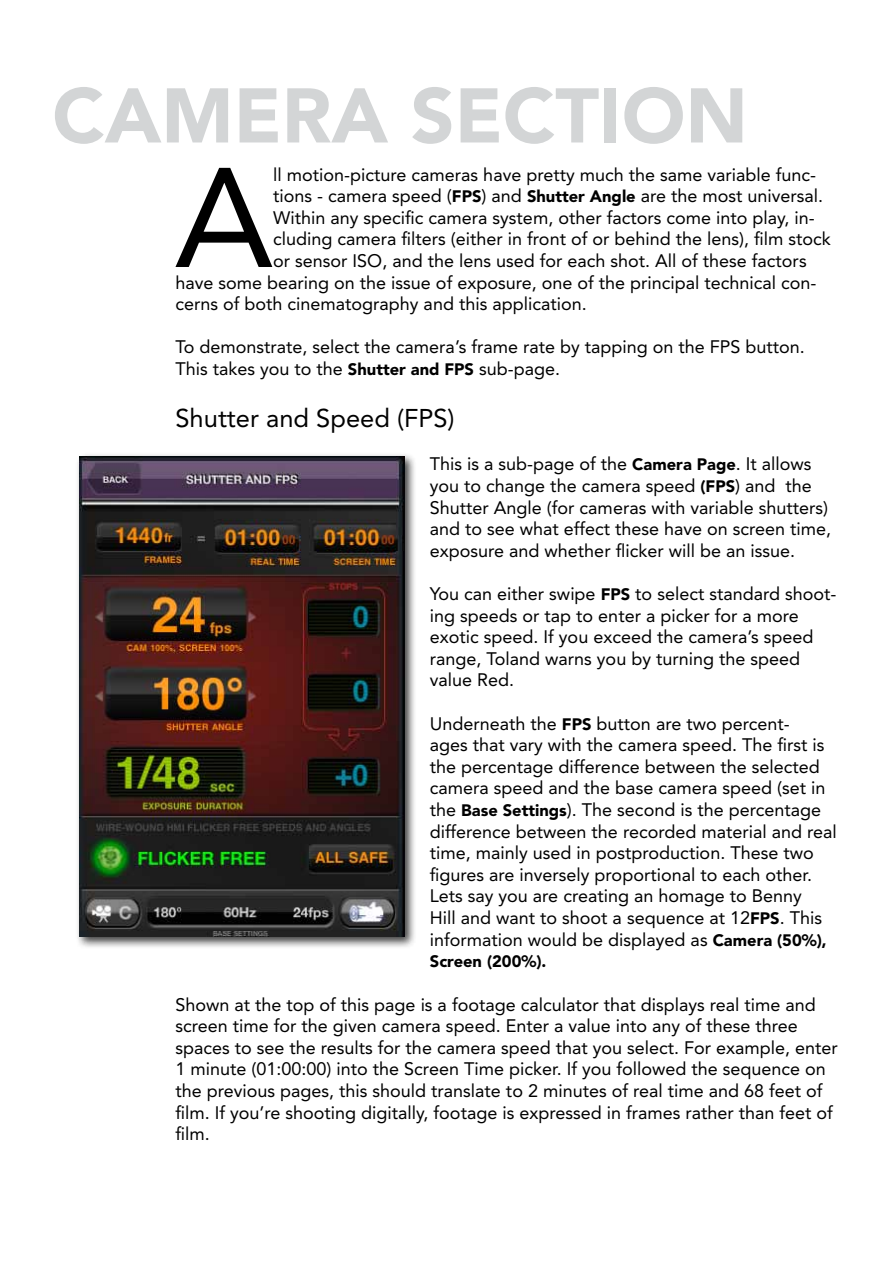
<style>
.page{position:relative;width:893px;height:1263px;background:#fff}
.page>*{position:absolute;margin:0;border:0;box-sizing:border-box;transform-origin:0 0}
.t1{font:140.1px "Avenir";color:#000}
.t2{font:900 76.5px "Avenir";color:#d3d5d6}
.t3{font:25.5px "Avenir";color:#000}
.t4{font:18px/21.6px "Avenir";color:#000}
.t5{font:900 16.5px "Avenir";color:#000}
.s1{font-weight:900;font-size:16.5px}
</style>
<div class="page">
<div style="left:75px;top:452px;width:342px;height:497px;background:#000;opacity:.75"></div>
<img style="left:79px;top:456px;width:325px;height:480px">
<h2 class="t2" style="left:52px;top:70px;width:697px">CAMERA SECTION</h2>
<h1 class="t1" style="left:175px;top:137px;width:100px">A</h1>
<p class="t4" style="left:273px;top:164px;width:544px">ll motion-picture cameras have pretty much the same variable func-</p>
<p class="t4" style="left:273px;top:185px;width:551px">tions - camera speed (<span class="s1">FPS</span>) and <span class="s1">Shutter Angle</span> are the most universal.</p>
<p class="t4" style="left:273px;top:207px;width:543px">Within any specific camera system, other factors come into play, in-</p>
<p class="t4" style="left:273px;top:228px;width:559px">cluding camera filters (either in front of or behind the lens), film stock</p>
<p class="t4" style="left:273px;top:250px;width:535px">or sensor ISO, and the lens used for each shot. All of these factors</p>
<p class="t4" style="left:175px;top:272px;width:643px">have some bearing on the issue of exposure, one of the principal technical con-</p>
<p class="t4" style="left:175px;top:293px;width:413px">cerns of both cinematography and this application.</p>
<p class="t4" style="left:175px;top:336px;width:631px">To demonstrate, select the camera’s frame rate by tapping on the FPS button.<br>This takes you to the <span class="s1">Shutter and FPS</span> sub-page.</p>
<h3 class="t3" style="left:175px;top:404px;width:281px">Shutter and Speed (FPS)</h3>
<p class="t4" style="left:430px;top:453px;width:403px">This is a sub-page of the <span class="s1">Camera Page</span>. It allows you to change the camera speed <span class="s1">(FPS</span>) and the Shutter Angle (for cameras with variable shutters) and to see what effect these have on screen time, exposure and whether flicker will be an issue.</p>
<p class="t4" style="left:430px;top:583px;width:408px">You can either swipe <span class="s1">FPS</span> to select standard shoot&shy;ing speeds or tap to enter a picker for a more exotic speed. If you exceed the camera’s speed range, Toland warns you by turning the speed value Red.</p>
<p class="t4" style="left:430px;top:713px;width:408px">Underneath the <span class="s1">FPS</span> button are two percent-<br>ages that vary with the camera speed. The first is the percentage difference between the selected camera speed and the base camera speed (set in the <span class="s1">Base Settings</span>). The second is the percentage difference between the recorded material and real time, mainly used in postproduction. These two figures are inversely proportional to each other.<br>Lets say you are creating an homage to Benny<br>Hill and want to shoot a sequence at 12<span class="s1">FPS</span>. This information would be displayed as <span class="s1">Camera (50%),</span></p>
<p class="t5" style="left:430px;top:951px;width:118px">Screen (200%).</p>
<p class="t4" style="left:175px;top:993px;width:664px">Shown at the top of this page is a footage calculator that displays real time and screen time for the given camera speed. Enter a value into any of these three spaces to see the results for the camera speed that you select. For example, enter 1 minute (01:00:00) into the Screen Time picker. If you followed the sequence on the previous pages, this should translate to 2 minutes of real time and 68 feet of film. If you’re shooting digitally, footage is expressed in frames rather than feet of film.</p>
</div>
